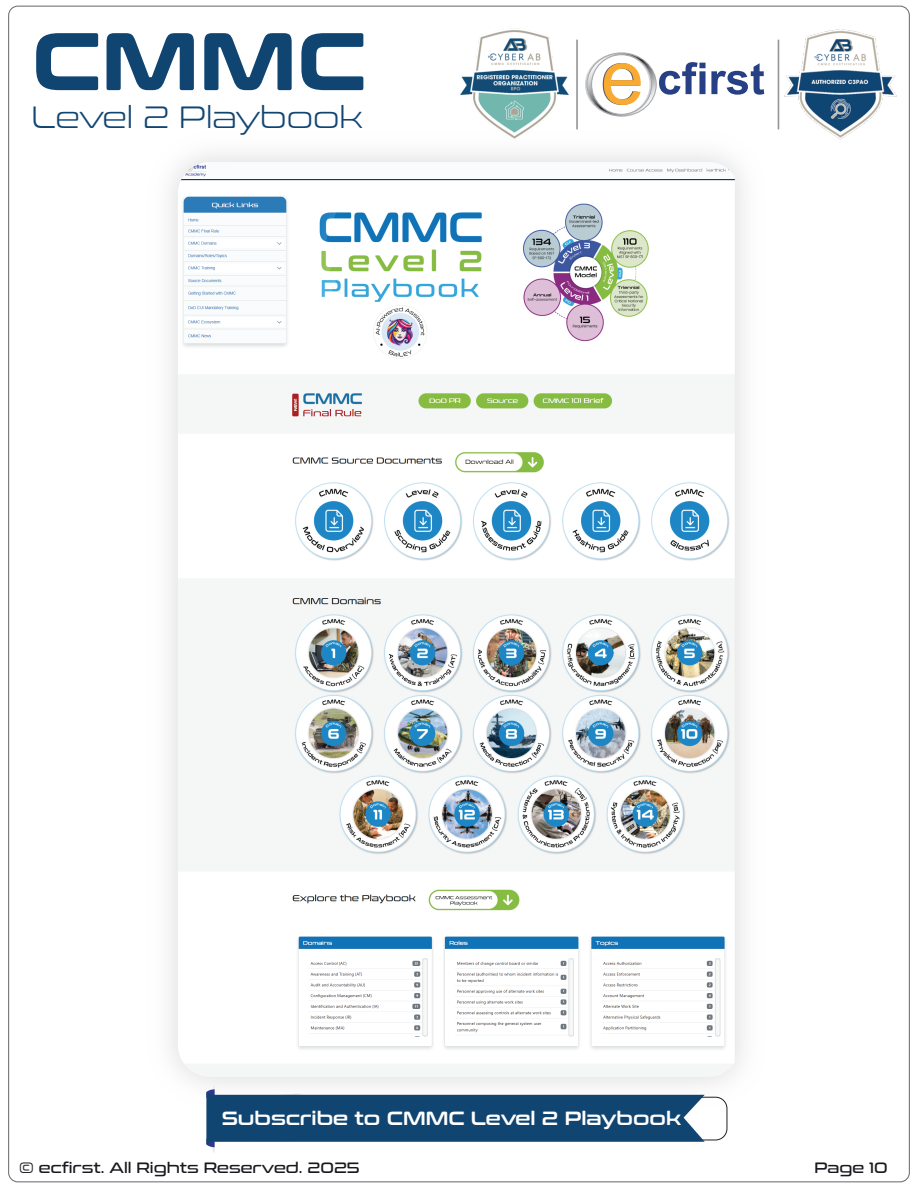
<style>
.page{position:relative;width:918px;height:1188px;background:#fff}
.page>*{position:absolute;margin:0;border:0;box-sizing:border-box;transform-origin:0 0}
.t1{font:700 81.45px "Conthrax";color:#104572}
.t2{font:300 30.75px "Conthrax";color:#104572}
.t3{font:19.05px "Conthrax Sb";color:#fff}
.t4{font:15px "Conthrax";color:#18181e}
</style>
<div class="page">
<svg style="left:585px;top:52px;width:179px;height:65px"></svg>
<hr style="left:778px;top:40px;width:1px;height:89px;background:#939598">
<hr style="left:576px;top:40px;width:2px;height:89px;background:#939598">
<img style="left:460px;top:30px;width:109px;height:93px">
<img style="left:785px;top:29px;width:112px;height:111px">
<img style="left:169px;top:123px;width:611px;height:994px">
<img style="left:178px;top:162px;width:557px;height:915px">
<div style="left:673px;top:1097px;width:54px;height:43px;border:1px solid #231f20;border-radius:11px"></div>
<svg style="left:204px;top:1086px;width:501px;height:67px"></svg>
<h1 class="t1" style="left:32px;top:-1px;width:336px">CMMC</h1>
<h2 class="t2" style="left:32px;top:94px;width:333px">Level 2 Playbook</h2>
<p class="t3" style="left:222px;top:1103px;width:461px">Subscribe to CMMC Level 2 Playbook</p>
<p class="t4" style="left:19px;top:1156px;width:342px">© ecfirst. All Rights Reserved. 2025</p>
<p class="t4" style="left:814px;top:1156px;width:75px">Page 10</p>
</div>
